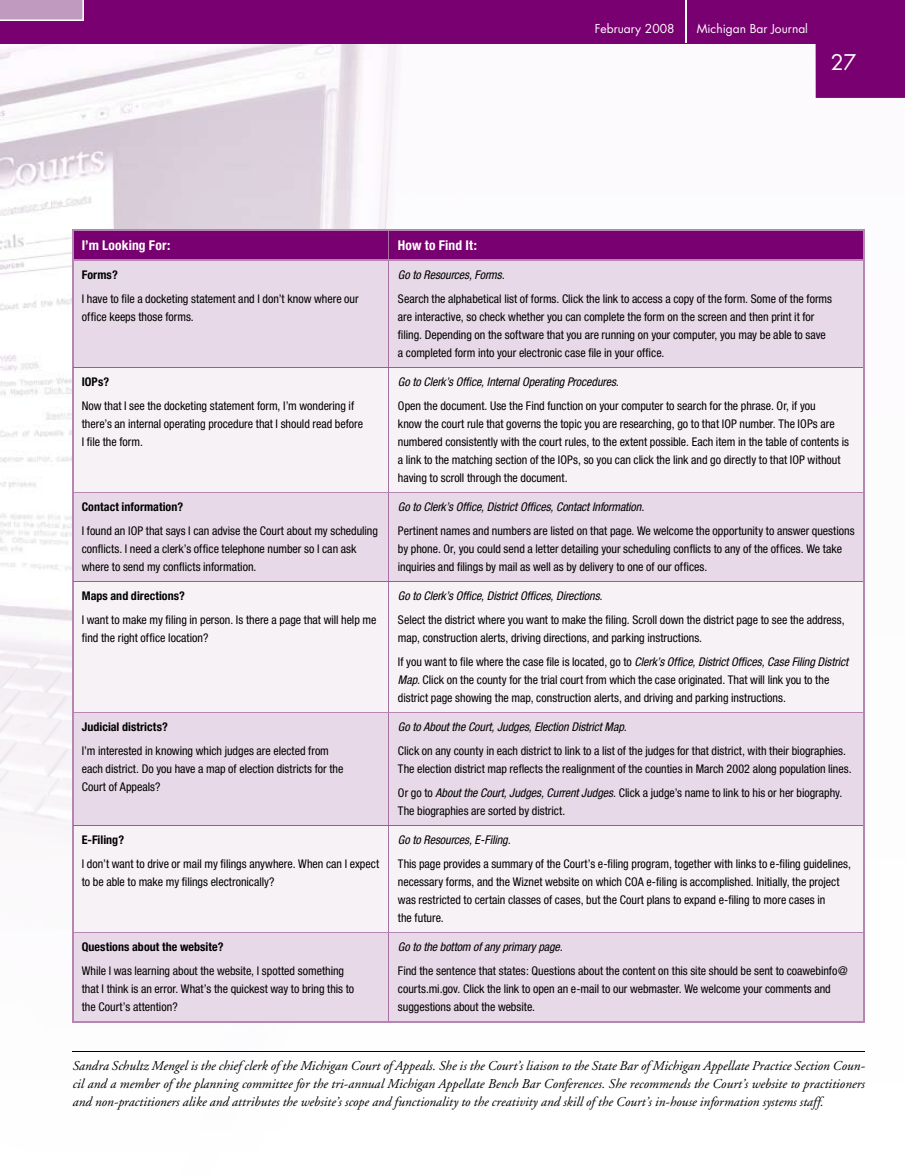
<style>
.page{position:relative;width:905px;height:1175px;background:#fff}
.page>*{position:absolute;margin:0;border:0;box-sizing:border-box;transform-origin:0 0}
.t1{font:21px "Futura";color:#fff}
.t2{font:italic 13.5px/18px "Adobe Garamond";color:#000;text-align:justify}
.t3{font:700 condensed 13.5px "Helvetica Neue";letter-spacing:.01em;color:#fff}
.t4{font:condensed 12px/18px "Helvetica Neue";color:#000}
.t5{font:italic condensed 12px "Helvetica Neue";letter-spacing:-.005em;color:#000}
.t6{font:700 condensed 12px "Helvetica Neue";letter-spacing:.005em;color:#000}
.t7{font:12px "Futura";color:#fff}
.s1{font-style:italic}
</style>
<div class="page">
<img style="left:0;top:44px;width:865px;height:1008px">
<div style="left:0;top:0;width:904px;height:44px;background:#790070"></div>
<hr style="left:685px;top:0;width:1px;height:42px;background:#fff">
<div style="left:815px;top:0;width:89px;height:98px;background:#790070"></div>
<svg style="left:0;top:0;width:84px;height:21px;background:#c6a3c4"></svg>
<div style="left:74px;top:261px;width:788px;height:760px;background:#e7d9e7"></div>
<svg style="left:74px;top:368px;width:788px;height:564px;fill:#f7f2f6"></svg>
<div style="left:74px;top:231px;width:788px;height:28px;background:#790070"></div>
<hr style="left:388px;top:261px;width:1px;height:106px;background:#a871a3">
<hr style="left:388px;top:368px;width:1px;height:124px;background:#a871a3">
<hr style="left:388px;top:493px;width:1px;height:88px;background:#a871a3">
<hr style="left:388px;top:582px;width:1px;height:130px;background:#a871a3">
<hr style="left:388px;top:713px;width:1px;height:112px;background:#a871a3">
<hr style="left:388px;top:826px;width:1px;height:106px;background:#a871a3">
<hr style="left:388px;top:933px;width:1px;height:88px;background:#a871a3">
<hr style="left:72px;top:261px;width:2px;height:107px;background:#b586b1">
<hr style="left:862px;top:261px;width:2px;height:107px;background:#b586b1">
<hr style="left:72px;top:368px;width:2px;height:125px;background:#b586b1">
<hr style="left:862px;top:368px;width:2px;height:125px;background:#b586b1">
<hr style="left:72px;top:493px;width:2px;height:88px;background:#b586b1">
<hr style="left:862px;top:493px;width:2px;height:88px;background:#b586b1">
<hr style="left:72px;top:581px;width:2px;height:131px;background:#b586b1">
<hr style="left:862px;top:581px;width:2px;height:131px;background:#b586b1">
<hr style="left:72px;top:712px;width:2px;height:113px;background:#b586b1">
<hr style="left:862px;top:712px;width:2px;height:113px;background:#b586b1">
<hr style="left:72px;top:825px;width:2px;height:107px;background:#b586b1">
<hr style="left:862px;top:825px;width:2px;height:107px;background:#b586b1">
<hr style="left:72px;top:932px;width:2px;height:89px;background:#b586b1">
<hr style="left:862px;top:932px;width:2px;height:89px;background:#b586b1">
<hr style="left:72px;top:1021px;width:317px;height:1px;background:#b586b1">
<hr style="left:389px;top:1021px;width:475px;height:1px;background:#b586b1">
<hr style="left:74px;top:367px;width:315px;height:1px;background:#9c5a96">
<hr style="left:389px;top:367px;width:473px;height:1px;background:#9c5a96">
<hr style="left:74px;top:581px;width:315px;height:1px;background:#9c5a96">
<hr style="left:389px;top:581px;width:473px;height:1px;background:#9c5a96">
<hr style="left:74px;top:825px;width:315px;height:1px;background:#9c5a96">
<hr style="left:389px;top:825px;width:473px;height:1px;background:#9c5a96">
<hr style="left:74px;top:492px;width:315px;height:1px;background:#b586b1">
<hr style="left:389px;top:492px;width:473px;height:1px;background:#b586b1">
<hr style="left:74px;top:712px;width:315px;height:1px;background:#b586b1">
<hr style="left:389px;top:712px;width:473px;height:1px;background:#b586b1">
<hr style="left:74px;top:932px;width:315px;height:1px;background:#b586b1">
<hr style="left:389px;top:932px;width:473px;height:1px;background:#b586b1">
<hr style="left:72px;top:229px;width:317px;height:2px;background:#b586b1">
<hr style="left:72px;top:231px;width:2px;height:28px;background:#b586b1">
<hr style="left:389px;top:229px;width:475px;height:2px;background:#b586b1">
<hr style="left:862px;top:231px;width:2px;height:28px;background:#b586b1">
<hr style="left:72px;top:259px;width:317px;height:2px;background:#b586b1">
<hr style="left:389px;top:259px;width:475px;height:2px;background:#b586b1">
<hr style="left:72px;top:1051px;width:792px;height:1px;background:#000">
<p class="t7" style="left:594px;top:21px;width:81px">February 2008</p>
<p class="t7" style="left:696px;top:21px;width:113px">Michigan Bar Journal</p>
<h1 class="t1" style="left:830px;top:48px;width:27px">27</h1>
<p class="t3" style="left:82px;top:237px;width:90px">I’m Looking For:</p>
<p class="t3" style="left:398px;top:237px;width:81px">How to Find It:</p>
<p class="t6" style="left:82px;top:267px;width:37px">Forms?</p>
<p class="t4" style="left:82px;top:290px;width:278px">I have to file a docketing statement and I don’t know where our office keeps those forms.</p>
<p class="t5" style="left:398px;top:268px;width:108px">Go to Resources, Forms.</p>
<p class="t4" style="left:398px;top:290px;width:435px">Search the alphabetical list of forms. Click the link to access a copy of the form. Some of the forms are interactive, so check whether you can complete the form on the screen and then print it for filing. Depending on the software that you are running on your computer, you may be able to save a completed form into your electronic case file in your office.</p>
<p class="t6" style="left:82px;top:374px;width:29px">IOPs?</p>
<p class="t4" style="left:82px;top:397px;width:283px">Now that I see the docketing statement form, I’m wondering if there’s an internal operating procedure that I should read before<br>I file the form.</p>
<p class="t6" style="left:82px;top:499px;width:103px">Contact information?</p>
<p class="t4" style="left:82px;top:522px;width:298px">I found an IOP that says I can advise the Court about my scheduling conflicts. I need a clerk’s office telephone number so I can ask where to send my conflicts information.</p>
<p class="t6" style="left:82px;top:588px;width:105px">Maps and directions?</p>
<p class="t4" style="left:82px;top:610px;width:296px">I want to make my filing in person. Is there a page that will help me find the right office location?</p>
<p class="t6" style="left:82px;top:719px;width:88px">Judicial districts?</p>
<p class="t4" style="left:82px;top:741px;width:263px">I’m interested in knowing which judges are elected from each district. Do you have a map of election districts for the<br>Court of Appeals?</p>
<p class="t6" style="left:82px;top:832px;width:44px">E-Filing?</p>
<p class="t4" style="left:82px;top:854px;width:299px">I don’t want to drive or mail my filings anywhere. When can I expect to be able to make my filings electronically?</p>
<p class="t6" style="left:82px;top:939px;width:143px">Questions about the website?</p>
<p class="t4" style="left:82px;top:961px;width:274px">While I was learning about the website, I spotted something that I think is an error. What’s the quickest way to bring this to the Court’s attention?</p>
<p class="t5" style="left:398px;top:375px;width:222px">Go to Clerk’s Office, Internal Operating Procedures.</p>
<p class="t4" style="left:398px;top:397px;width:452px">Open the document. Use the Find function on your computer to search for the phrase. Or, if you<br>know the court rule that governs the topic you are researching, go to that IOP number. The IOPs are numbered consistently with the court rules, to the extent possible. Each item in the table of contents is a link to the matching section of the IOPs, so you can click the link and go directly to that IOP without having to scroll through the document.</p>
<p class="t5" style="left:398px;top:500px;width:248px">Go to Clerk’s Office, District Offices, Contact Information.</p>
<p class="t4" style="left:398px;top:522px;width:458px">Pertinent names and numbers are listed on that page. We welcome the opportunity to answer questions by phone. Or, you could send a letter detailing your scheduling conflicts to any of the offices. We take inquiries and filings by mail as well as by delivery to one of our offices.</p>
<p class="t5" style="left:398px;top:589px;width:206px">Go to Clerk’s Office, District Offices, Directions.</p>
<p class="t4" style="left:398px;top:611px;width:448px">Select the district where you want to make the filing. Scroll down the district page to see the address, map, construction alerts, driving directions, and parking instructions.</p>
<p class="t4" style="left:398px;top:653px;width:451px">If you want to file where the case file is located, go to <span class="s1">Clerk’s Office, District Offices, Case Filing District<br>Map.</span> Click on the county for the trial court from which the case originated. That will link you to the district page showing the map, construction alerts, and driving and parking instructions.</p>
<p class="t5" style="left:398px;top:720px;width:230px">Go to About the Court, Judges, Election District Map.</p>
<p class="t4" style="left:398px;top:742px;width:455px">Click on any county in each district to link to a list of the judges for that district, with their biographies.<br>The election district map reflects the realignment of the counties in March 2002 along population lines.</p>
<p class="t4" style="left:398px;top:784px;width:446px">Or go to <span class="s1">About the Court, Judges, Current Judges</span>. Click a judge’s name to link to his or her biography.<br>The biographies are sorted by district.</p>
<p class="t5" style="left:398px;top:833px;width:114px">Go to Resources, E-Filing.</p>
<p class="t4" style="left:398px;top:855px;width:454px">This page provides a summary of the Court’s e-filing program, together with links to e-filing guidelines, necessary forms, and the Wiznet website on which COA e-filing is accomplished. Initially, the project was restricted to certain classes of cases, but the Court plans to expand e-filing to more cases in<br>the future.</p>
<p class="t5" style="left:398px;top:940px;width:166px">Go to the bottom of any primary page.</p>
<p class="t4" style="left:398px;top:961px;width:451px">Find the sentence that states: Questions about the content on this site should be sent to coawebinfo@ courts.mi.gov. Click the link to open an e-mail to our webmaster. We welcome your comments and suggestions about the website.</p>
<p class="t2" style="left:72px;top:1057px;width:794px">Sandra Schultz Mengel is the chief clerk of the Michigan Court of Appeals. She is the Court’s liaison to the State Bar of Michigan Appellate Practice Section Coun&shy;cil and a member of the planning committee for the tri-annual Michigan Appellate Bench Bar Conferences. She recommends the Court’s website to practitioners and non-practitioners alike and attributes the website’s scope and functionality to the creativity and skill of the Court’s in-house information systems staff.</p>
</div>
